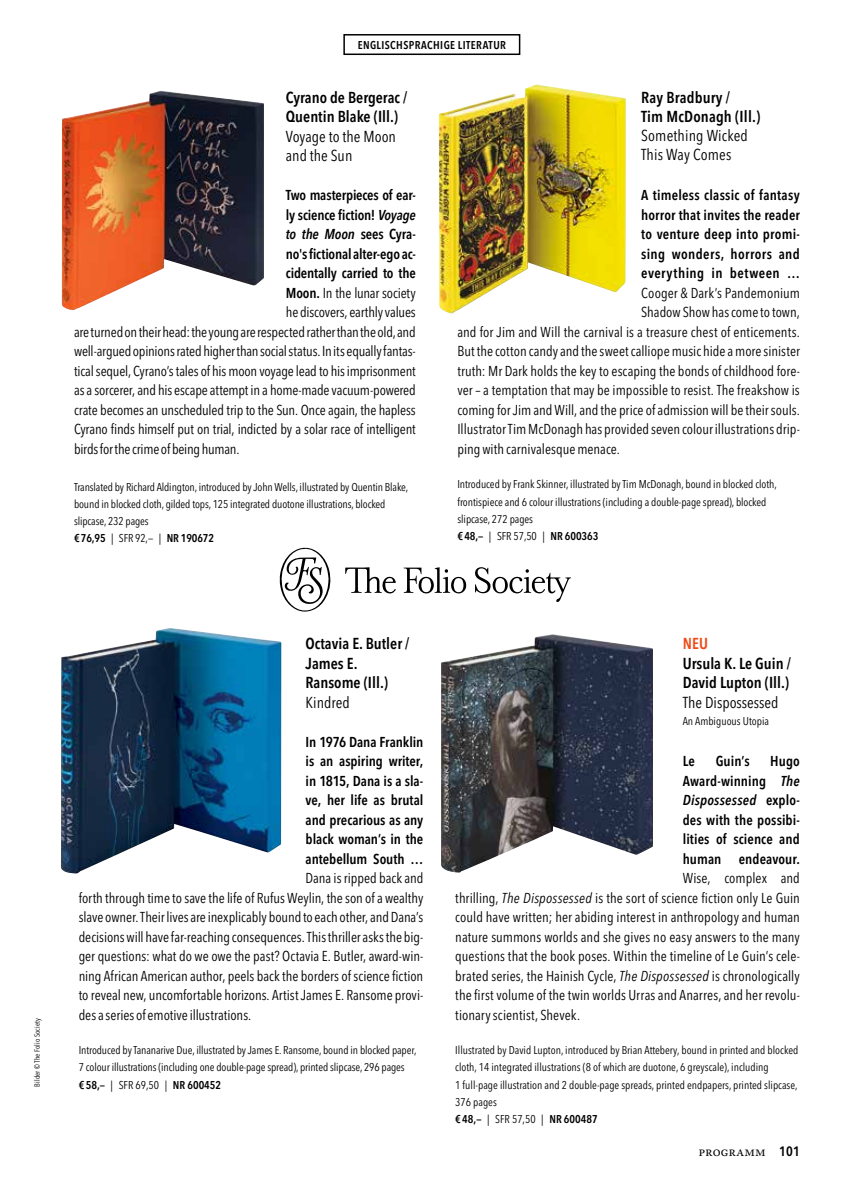
<style>
.page{position:relative;width:851px;height:1191px;background:#fff}
.page>*{position:absolute;margin:0;border:0;box-sizing:border-box;transform-origin:0 0}
.t1{font:600 condensed 15.75px/19.5px "Avenir Next LT Pro";color:#000}
.t2{font:condensed 15.75px/18.9px "Avenir Next LT Pro";color:#000}
.t3{font:600 condensed 15.75px "Avenir Next LT Pro";color:#ef4916}
.t4{font:condensed 14.25px/19.5px "Avenir Next LT Pro";letter-spacing:-.005em;color:#000;text-align:justify}
.t5{font:600 condensed 14.25px/19.5px "Avenir Next LT Pro";color:#000;text-align:justify}
.t6{font:italic 600 condensed 14.25px "Avenir Next LT Pro";letter-spacing:-.015em;color:#000}
.t7{font:14.25px "Adobe Caslon Pro";letter-spacing:.01em;color:#000}
.t8{font:condensed 11.25px/17.2px "Avenir Next LT Pro";letter-spacing:-.005em;color:#000}
.t9{font:600 condensed 11.25px "Avenir Next LT Pro";letter-spacing:.035em;color:#000}
.t10{font:condensed 7.5px "Avenir Next LT Pro";letter-spacing:.01em;color:#000}
.s1{font-style:italic}
.s2{font-style:normal}
.s3{font-weight:600}
.s4{font-family:"Avenir Next LT Pro";font-weight:600;font-stretch:condensed;font-size:13.5px}
</style>
<div class="page">
<img style="left:61px;top:628px;width:220px;height:245px">
<img style="left:441px;top:634px;width:212px;height:238px">
<svg style="left:345px;top:567px;width:51px;height:27px"></svg>
<svg style="left:403px;top:567px;width:63px;height:27px"></svg>
<svg style="left:475px;top:567px;width:96px;height:35px"></svg>
<svg style="left:280px;top:547px;width:51px;height:65px"></svg>
<img style="left:439px;top:84px;width:186px;height:229px">
<img style="left:62px;top:91px;width:202px;height:219px">
<div style="left:343px;top:34px;width:177px;height:21px;border:2px solid #000"></div>
<p class="t9" style="left:358px;top:38px;width:150px">ENGLISCHSPRACHIGE LITERATUR</p>
<p class="t1" style="left:286px;top:87px;width:123px">Cyrano de Bergerac /<br>Quentin Blake (Ill.)</p>
<p class="t2" style="left:286px;top:126px;width:112px;line-height:19.5px">Voyage to the Moon and the Sun</p>
<p class="t5" style="left:286px;top:185px;width:131px">Two masterpieces of ear-</p>
<p class="t5" style="left:286px;top:205px;width:131px">ly science fiction! <span class="s1">Voyage</span></p>
<p class="t6" style="left:286px;top:226px;width:131px">to the Moon <span class="s2">sees Cyra-</span></p>
<p class="t5" style="left:286px;top:244px;width:131px">no's fictional alter-ego ac-</p>
<p class="t5" style="left:286px;top:263px;width:131px">cidentally carried to the</p>
<p class="t4" style="left:286px;top:283px;width:131px"><span class="s3">Moon.</span> In the lunar society</p>
<p class="t4" style="left:286px;top:302px;width:131px">he discovers, earthly values</p>
<p class="t4" style="left:74px;top:322px;width:343px">are turned on their head: the young are respected rather than the old, and</p>
<p class="t4" style="left:74px;top:341px;width:343px">well-argued opinions rated higher than social status. In its equally fantas-</p>
<p class="t4" style="left:74px;top:361px;width:343px">tical sequel, Cyrano’s tales of his moon voyage lead to his imprisonment</p>
<p class="t4" style="left:74px;top:380px;width:343px">as a sorcerer, and his escape attempt in a home-made vacuum-powered</p>
<p class="t4" style="left:74px;top:400px;width:343px">crate becomes an unscheduled trip to the Sun. Once again, the hapless</p>
<p class="t4" style="left:74px;top:419px;width:343px">Cyrano finds himself put on trial, indicted by a solar race of intelligent</p>
<p class="t4" style="left:74px;top:439px;width:167px">birds for the crime of being human.</p>
<p class="t8" style="left:74px;top:478px;width:336px">Translated by Richard Aldington, introduced by John Wells, illustrated by Quentin Blake, bound in blocked cloth, gilded tops, 125 integrated duotone illustrations, blocked slipcase, 232 pages<br><span class="s3">€76,95</span> | SFR 92,— | <span class="s3">NR 190672</span></p>
<p class="t1" style="left:641px;top:88px;width:121px;line-height:18.9px">Ray Bradbury /<br>Tim McDonagh (Ill.)</p>
<p class="t2" style="left:641px;top:126px;width:108px">Something Wicked<br>This Way Comes</p>
<p class="t5" style="left:641px;top:185px;width:160px">A timeless classic of fantasy horror that invites the reader to venture deep into promi&shy;sing wonders, horrors and everything in between …</p>
<p class="t4" style="left:641px;top:283px;width:160px">Cooger &amp; Dark’s Pandemonium</p>
<p class="t4" style="left:641px;top:302px;width:160px">Shadow Show has come to town,</p>
<p class="t4" style="left:457px;top:322px;width:344px">and for Jim and Will the carnival is a treasure chest of enticements.</p>
<p class="t4" style="left:457px;top:341px;width:344px">But the cotton candy and the sweet calliope music hide a more sinister</p>
<p class="t4" style="left:457px;top:361px;width:344px">truth: Mr Dark holds the key to escaping the bonds of childhood fore-</p>
<p class="t4" style="left:457px;top:380px;width:344px">ver – a temptation that may be impossible to resist. The freakshow is</p>
<p class="t4" style="left:457px;top:400px;width:344px">coming for Jim and Will, and the price of admission will be their souls.</p>
<p class="t4" style="left:457px;top:419px;width:344px">Illustrator Tim McDonagh has provided seven colour illustrations drip-</p>
<p class="t4" style="left:457px;top:439px;width:164px">ping with carnivalesque menace.</p>
<p class="t8" style="left:457px;top:476px;width:321px">Introduced by Frank Skinner, illustrated by Tim McDonagh, bound in blocked cloth, frontispiece and 6 colour illustrations (including a double-page spread), blocked slipcase, 272 pages<br><span class="s3">€48,—</span> | SFR 57,50 | <span class="s3">NR 600363</span></p>
<p class="t10" style="left:33px;top:1086px;width:70px;rotate:-90deg">Bilder © The Folio Society</p>
<p class="t1" style="left:305px;top:633px;width:105px">Octavia E. Butler /<br>James E.<br>Ransome (Ill.)</p>
<p class="t2" style="left:305px;top:692px;width:46px">Kindred</p>
<p class="t5" style="left:305px;top:731px;width:119px">In 1976 Dana Franklin is an aspiring writer, in 1815, Dana is a sla&shy;ve, her life as brutal and precarious as any black woman’s in the antebellum South …</p>
<p class="t4" style="left:79px;top:868px;width:346px;text-indent:227px">Dana is ripped back and forth through time to save the life of Rufus Weylin, the son of a wealthy slave owner. Their lives are inexplicably bound to each other, and Dana’s decisions will have far-reaching consequences. This thriller asks the big&shy;ger questions: what do we owe the past? Octavia E. Butler, award-win&shy;ning African American author, peels back the borders of science fiction to reveal new, uncomfortable horizons. Artist James E. Ransome provi&shy;des a series of emotive illustrations.</p>
<p class="t8" style="left:79px;top:1041px;width:339px">Introduced by Tananarive Due, illustrated by James E. Ransome, bound in blocked paper,<br>7 colour illustrations (including one double-page spread), printed slipcase, 296 pages<br><span class="s3">€ 58,—</span> | SFR 69,50 | <span class="s3">NR 600452</span></p>
<p class="t3" style="left:682px;top:634px;width:27px">NEU</p>
<p class="t1" style="left:682px;top:653px;width:110px">Ursula K. Le Guin /<br>David Lupton (Ill.)</p>
<p class="t2" style="left:682px;top:692px;width:97px">The Dispossessed</p>
<p class="t8" style="left:682px;top:712px;width:88px">An Ambiguous Utopia</p>
<p class="t5" style="left:682px;top:751px;width:14px">Le</p>
<p class="t5" style="left:715px;top:751px;width:35px">Guin’s</p>
<p class="t5" style="left:682px;top:751px;width:119px;text-indent:87px">Hugo Award-winning <span class="s1">The Dispossessed</span> explo&shy;des with the possibi&shy;lities of science and human endeavour.</p>
<p class="t4" style="left:455px;top:868px;width:346px;text-indent:227px">Wise, complex and thrilling, <span class="s1">The Dispossessed</span> is the sort of science fiction only Le Guin could have written; her abiding interest in anthropology and human nature summons worlds and she gives no easy answers to the many questions that the book poses. Within the timeline of Le Guin’s cele&shy;brated series, the Hainish Cycle, <span class="s1">The Dispossessed</span> is chronologically the first volume of the twin worlds Urras and Anarres, and her revolu&shy;tionary scientist, Shevek.</p>
<p class="t8" style="left:455px;top:1041px;width:344px">Illustrated by David Lupton, introduced by Brian Attebery, bound in printed and blocked cloth, 14 integrated illustrations (8 of which are duotone, 6 greyscale), including<br>1 full-page illustration and 2 double-page spreads, printed endpapers, printed slipcase, 376 pages<br><span class="s3">€ 48,—</span> | SFR 57,50 | <span class="s3">NR 600487</span></p>
<p class="t7" style="left:698px;top:1143px;width:103px">programm <span class="s4">101</span></p>
</div>
